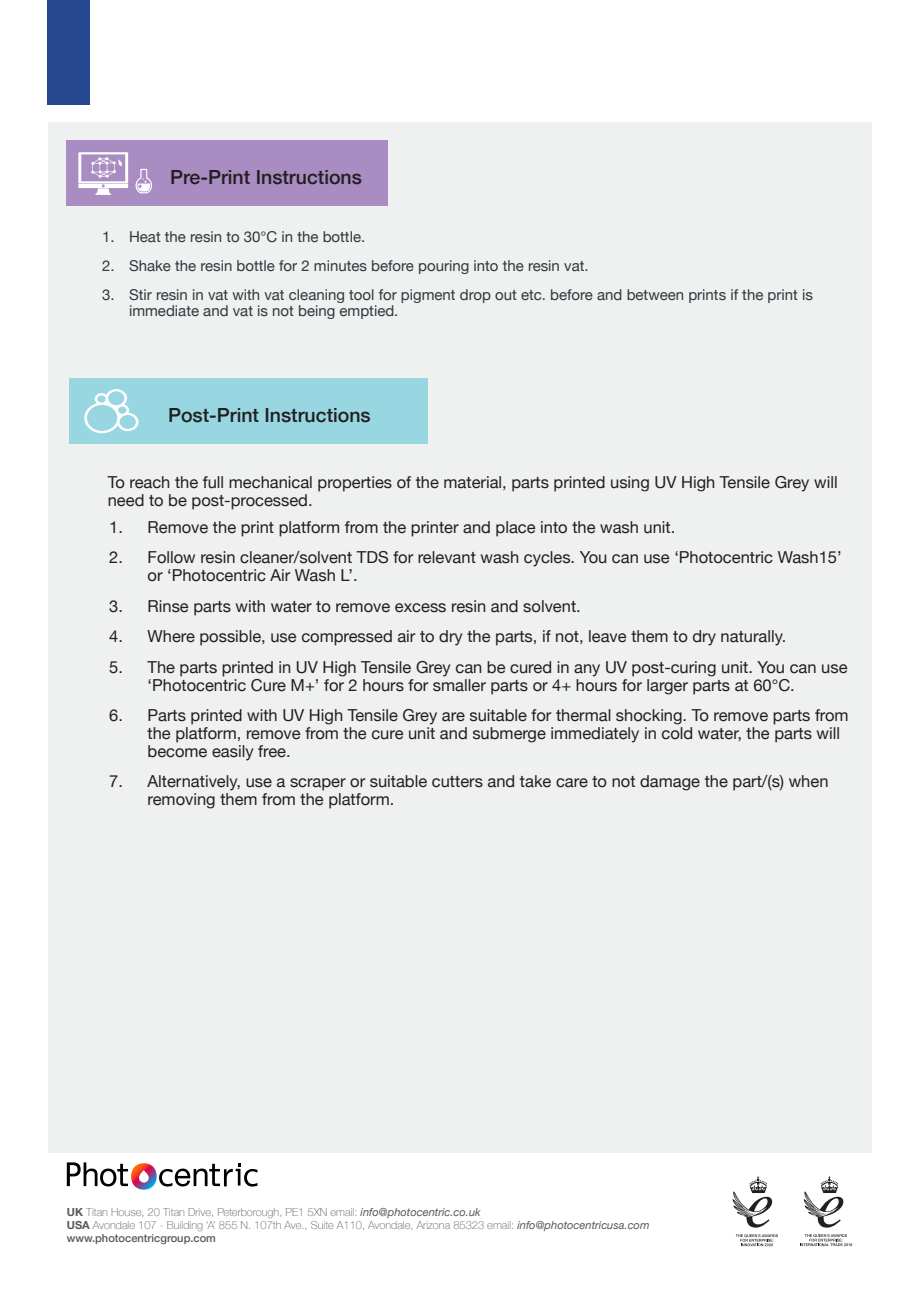
<style>
.page{position:relative;width:919px;height:1289px;background:#fff}
.page>*{position:absolute;margin:0;border:0;box-sizing:border-box;transform-origin:0 0}
.t1{font:500 19.5px "Helvetica Neue";color:#231f20}
.List_Paragraph{font:16.5px/17.9px "Helvetica Neue";color:#231f20}
.t2{font:15px/16.2px "Helvetica Neue";color:#2d393d}
.t3{font:100 11.1px "Helvetica Neue";color:#57585a}
.t4{font:500 11.1px "Helvetica Neue";color:#57585a}
.s1{font-weight:700}
.s2{font-weight:400;font-style:italic}
</style>
<div class="page">
<div style="left:47px;top:122px;width:824px;height:1030px;background:#eff0f0"></div>
<div style="left:47px;top:0;width:43px;height:104px;background:#26488f"></div>
<div style="left:69px;top:379px;width:358px;height:65px;background:#98d7e2"></div>
<svg style="left:84px;top:389px;width:54px;height:44px"></svg>
<svg style="left:67px;top:1162px;width:190px;height:27px"></svg>
<svg style="left:803px;top:1176px;width:41px;height:51px"></svg>
<svg style="left:800px;top:1234px;width:52px;height:11px"></svg>
<svg style="left:732px;top:1176px;width:41px;height:51px"></svg>
<svg style="left:735px;top:1234px;width:42px;height:12px"></svg>
<div style="left:67px;top:141px;width:321px;height:65px;background:#a98cc1"></div>
<svg style="left:135px;top:169px;width:17px;height:24px"></svg>
<svg style="left:78px;top:152px;width:50px;height:43px"></svg>
<p class="t1" style="left:170px;top:161px;width:193px">Pre-Print Instructions</p>
<p class="t2" style="left:102px;top:229px;width:265px">1. Heat the resin to 30°C in the bottle.</p>
<p class="t2" style="left:102px;top:258px;width:488px">2. Shake the resin bottle for 2 minutes before pouring into the resin vat.</p>
<p class="t2" style="left:129px;top:287px;width:685px;text-indent:-27px">3. Stir resin in vat with vat cleaning tool for pigment drop out etc. before and between prints if the print is immediate and vat is not being emptied.</p>
<p class="t1" style="left:168px;top:399px;width:204px">Post-Print Instructions</p>
<p class="List_Paragraph" style="left:108px;top:474px;width:731px">To reach the full mechanical properties of the material, parts printed using UV High Tensile Grey will need to be post-processed.</p>
<p class="List_Paragraph" style="left:109px;top:519px;width:567px">1. Remove the print platform from the printer and place into the wash unit.</p>
<p class="List_Paragraph" style="left:147px;top:549px;width:695px;text-indent:-38px">2. Follow resin cleaner/solvent TDS for relevant wash cycles. You can use ‘Photocentric Wash15’ or ‘Photocentric Air Wash L’.</p>
<p class="List_Paragraph" style="left:109px;top:597px;width:473px">3. Rinse parts with water to remove excess resin and solvent.</p>
<p class="List_Paragraph" style="left:109px;top:628px;width:678px">4. Where possible, use compressed air to dry the parts, if not, leave them to dry naturally.</p>
<p class="List_Paragraph" style="left:147px;top:659px;width:701px;text-indent:-38px">5. The parts printed in UV High Tensile Grey can be cured in any UV post-curing unit. You can use ‘Photocentric Cure M+’ for 2 hours for smaller parts or 4+ hours for larger parts at 60°C.</p>
<p class="List_Paragraph" style="left:147px;top:707px;width:702px;text-indent:-38px">6. Parts printed with UV High Tensile Grey are suitable for thermal shocking. To remove parts from the platform, remove from the cure unit and submerge immediately in cold water, the parts will become easily free.</p>
<p class="List_Paragraph" style="left:147px;top:773px;width:682px;text-indent:-38px">7. Alternatively, use a scraper or suitable cutters and take care to not damage the part/(s) when removing them from the platform.</p>
<p class="t3" style="left:67px;top:1203px;width:415px"><span class="s1">UK</span> Titan House, 20 Titan Drive, Peterborough, PE1 5XN email: <span class="s2">info@photocentric.co.uk</span></p>
<p class="t3" style="left:67px;top:1216px;width:584px"><span class="s1">USA</span> Avondale 107 - Building ‘A’ 855 N. 107th Ave., Suite A110, Avondale, Arizona 85323 email: <span class="s2">info@photocentricusa.com</span></p>
<p class="t4" style="left:67px;top:1229px;width:151px">www.photocentricgroup.com</p>
</div>
